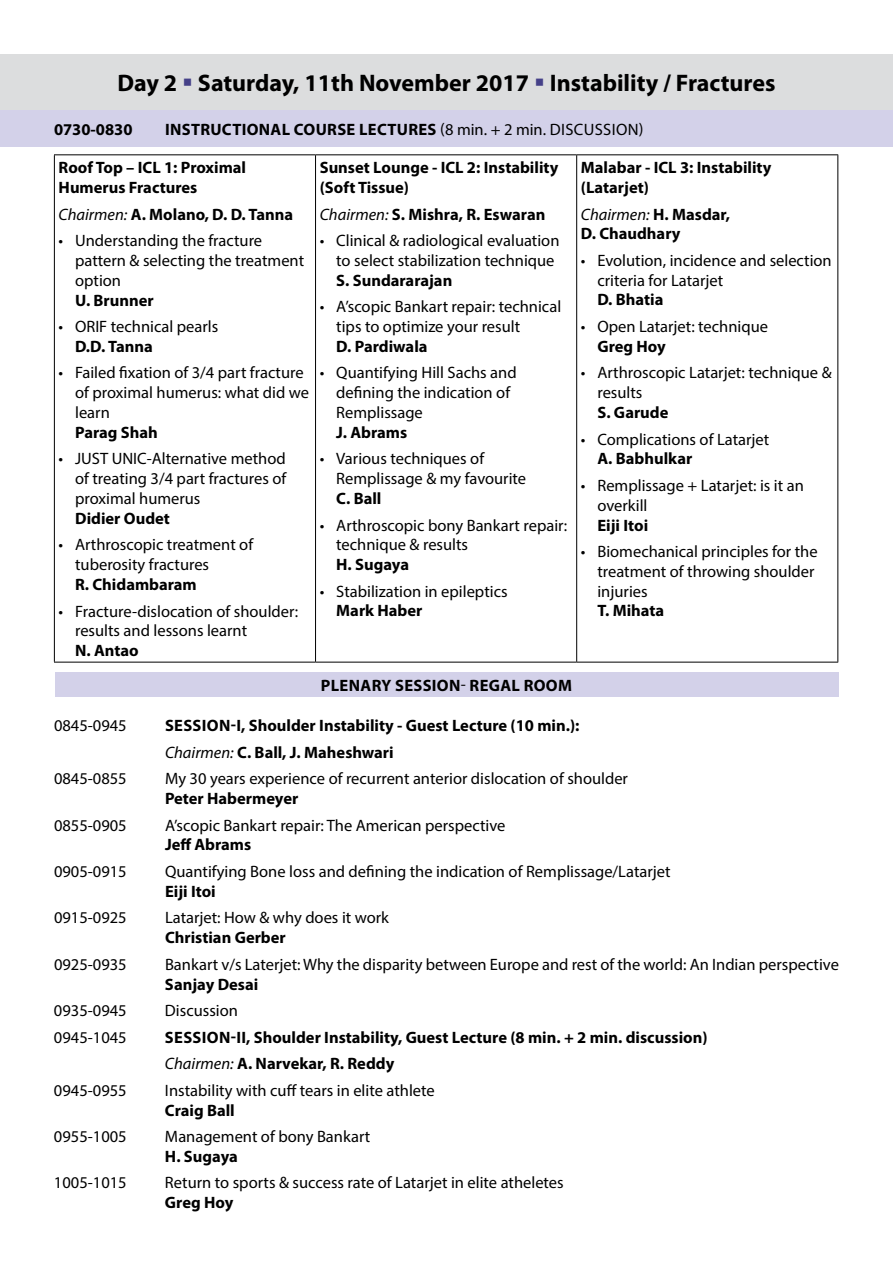
<style>
.page{position:relative;width:893px;height:1263px;background:#fff}
.page>*{position:absolute;margin:0;border:0;box-sizing:border-box;transform-origin:0 0}
.t1{font:700 24px "Myriad Pro";color:#000}
.t2{font:16.5px/19.8px "Myriad Pro";color:#000}
.t3{font:700 16.5px/19.8px "Myriad Pro";color:#000}
.t4{font:16.5px "Myriad Pro";letter-spacing:.02em;color:#000}
.t5{font:700 16.5px "Myriad Pro";letter-spacing:.02em;color:#000}
.s1{color:#454088}
.s2{font-weight:700}
.s3{font-weight:400;font-style:italic}
.s4{font-weight:400}
</style>
<div class="page">
<div style="left:0;top:54px;width:893px;height:56px;background:#dcddde"></div>
<div style="left:0;top:110px;width:893px;height:37px;background:#d3d1e9"></div>
<hr style="left:54px;top:154px;width:262px;height:1px;background:#000">
<hr style="left:54px;top:155px;width:1px;height:507px;background:#000">
<hr style="left:316px;top:154px;width:261px;height:1px;background:#000">
<hr style="left:315px;top:155px;width:1px;height:507px;background:#000">
<hr style="left:577px;top:154px;width:261px;height:1px;background:#000">
<hr style="left:576px;top:155px;width:1px;height:507px;background:#000">
<hr style="left:837px;top:155px;width:1px;height:507px;background:#000">
<hr style="left:54px;top:662px;width:262px;height:1px;background:#000">
<hr style="left:316px;top:662px;width:261px;height:1px;background:#000">
<hr style="left:577px;top:662px;width:261px;height:1px;background:#000">
<div style="left:55px;top:673px;width:783px;height:24px;background:#d3d1e9"></div>
<h1 class="t1" style="left:117px;top:68px;width:660px">Day 2 <span class="s1">▪</span> Saturday, 11th November 2017 <span class="s1">▪</span> Instability / Fractures</h1>
<p class="t3" style="left:54px;top:119px;width:80px">0730-0830</p>
<p class="t5" style="left:165px;top:119px;width:105px">Instructional</p>
<p class="t4" style="left:294px;top:119px;width:351px"><span class="s2">Course Lectures</span> (8 min. + 2 min. discussion)</p>
<p class="t3" style="left:59px;top:157px;width:189px">Roof Top – ICL 1: Proximal<br>Humerus Fractures</p>
<p class="t3" style="left:59px;top:204px;width:236px"><span class="s3">Chairmen:</span> A. Molano, D. D. Tanna</p>
<p class="t2" style="left:75px;top:230px;width:231px;text-indent:-16px">• Understanding the fracture pattern &amp; selecting the treatment option</p>
<p class="t3" style="left:75px;top:289px;width:80px">U. Brunner</p>
<p class="t2" style="left:59px;top:316px;width:161px">• ORIF technical pearls</p>
<p class="t3" style="left:75px;top:336px;width:79px">D.D. Tanna</p>
<p class="t2" style="left:75px;top:363px;width:235px;text-indent:-16px">• Failed fixation of 3/4 part fracture of proximal humerus: what did we learn</p>
<p class="t3" style="left:75px;top:422px;width:84px">Parag Shah</p>
<p class="t2" style="left:59px;top:449px;width:63px">• JUST UNIC</p>
<p class="t3" style="left:581px;top:157px;width:192px">Malabar - ICL 3: Instability (Latarjet)</p>
<p class="t3" style="left:581px;top:204px;width:151px"><span class="s3">Chairmen:</span> H. Masdar,<br>D. Chaudhary</p>
<p class="t2" style="left:597px;top:250px;width:236px;text-indent:-16px">• Evolution, incidence and selection criteria for Latarjet</p>
<p class="t3" style="left:597px;top:289px;width:67px">D. Bhatia</p>
<p class="t2" style="left:581px;top:316px;width:189px">• Open Latarjet: technique</p>
<p class="t3" style="left:597px;top:336px;width:70px">Greg Hoy</p>
<p class="t2" style="left:597px;top:363px;width:236px;text-indent:-16px">• Arthroscopic Latarjet: technique &amp; results</p>
<p class="t3" style="left:597px;top:402px;width:73px">S. Garude</p>
<p class="t2" style="left:581px;top:429px;width:190px">• Complications of Latarjet</p>
<p class="t3" style="left:597px;top:448px;width:96px">A. Babhulkar</p>
<p class="t2" style="left:597px;top:475px;width:208px;text-indent:-16px">• Remplissage + Latarjet: is it an overkill</p>
<p class="t3" style="left:597px;top:514px;width:52px">Eiji Itoi</p>
<p class="t2" style="left:597px;top:541px;width:222px;text-indent:-16px">• Biomechanical principles for the treatment of throwing shoulder injuries</p>
<p class="t3" style="left:597px;top:600px;width:68px">T. Mihata</p>
<p class="t3" style="left:320px;top:157px;width:240px">Sunset Lounge - ICL 2: Instability (Soft Tissue)</p>
<p class="t3" style="left:320px;top:204px;width:227px"><span class="s3">Chairmen:</span> S. Mishra, R. Eswaran</p>
<p class="t2" style="left:336px;top:230px;width:225px;text-indent:-16px">• Clinical &amp; radiological evaluation to select stabilization technique</p>
<p class="t3" style="left:336px;top:270px;width:118px">S. Sundararajan</p>
<p class="t2" style="left:336px;top:297px;width:226px;text-indent:-16px">• A’scopic Bankart repair: technical tips to optimize your result</p>
<p class="t3" style="left:336px;top:336px;width:93px">D. Pardiwala</p>
<p class="t2" style="left:336px;top:363px;width:182px;text-indent:-16px">• Quantifying Hill Sachs and defining the indication of<br>Remplissage</p>
<p class="t3" style="left:336px;top:422px;width:73px">J. Abrams</p>
<p class="t2" style="left:336px;top:449px;width:191px;text-indent:-16px">• Various techniques of<br>Remplissage &amp; my favourite</p>
<p class="t3" style="left:336px;top:488px;width:47px">C. Ball</p>
<p class="t2" style="left:336px;top:515px;width:232px;text-indent:-16px">• Arthroscopic bony Bankart repair: technique &amp; results</p>
<p class="t3" style="left:336px;top:554px;width:74px">H. Sugaya</p>
<p class="t2" style="left:320px;top:581px;width:189px">• Stabilization in epileptics</p>
<p class="t3" style="left:336px;top:600px;width:88px">Mark Haber</p>
<p class="t2" style="left:75px;top:449px;width:213px;text-align:justify;text-indent:72px">-Alternative method of treating 3/4 part fractures of proximal humerus</p>
<p class="t3" style="left:75px;top:508px;width:96px">Didier Oudet</p>
<p class="t2" style="left:75px;top:535px;width:180px;text-indent:-16px">• Arthroscopic treatment of tuberosity fractures</p>
<p class="t3" style="left:75px;top:574px;width:123px">R. Chidambaram</p>
<p class="t2" style="left:75px;top:601px;width:224px;text-indent:-16px">• Fracture-dislocation of shoulder: results and lessons learnt</p>
<p class="t3" style="left:75px;top:640px;width:65px">N. Antao</p>
<p class="t3" style="left:321px;top:675px;width:40px">Plenary</p>
<p class="t3" style="left:395px;top:675px;width:105px">Session<span class="s4">-</span> Regal</p>
<p class="t3" style="left:524px;top:675px;width:48px">Room</p>
<p class="t2" style="left:54px;top:715px;width:74px">0845-0945</p>
<p class="t3" style="left:165px;top:712px;width:416px;line-height:26.5px">Session-I, Shoulder Instability - Guest Lecture (10 min.):<br><span class="s3">Chairmen:</span> C. Ball, J. Maheshwari</p>
<p class="t2" style="left:54px;top:768px;width:74px">0845-0855</p>
<p class="t2" style="left:165px;top:768px;width:465px">My 30 years experience of recurrent anterior dislocation of shoulder</p>
<p class="t3" style="left:165px;top:788px;width:135px">Peter Habermeyer</p>
<p class="t2" style="left:54px;top:815px;width:74px">0855-0905</p>
<p class="t2" style="left:165px;top:815px;width:342px">A’scopic Bankart repair: The American perspective</p>
<p class="t3" style="left:165px;top:834px;width:88px">Jeff Abrams</p>
<p class="t2" style="left:54px;top:861px;width:74px">0905-0915</p>
<p class="t2" style="left:165px;top:861px;width:507px">Quantifying Bone loss and defining the indication of Remplissage/Latarjet</p>
<p class="t3" style="left:165px;top:881px;width:52px">Eiji Itoi</p>
<p class="t2" style="left:54px;top:908px;width:74px">0915-0925</p>
<p class="t2" style="left:165px;top:908px;width:226px">Latarjet: How &amp; why does it work</p>
<p class="t3" style="left:165px;top:927px;width:122px">Christian Gerber</p>
<p class="t2" style="left:54px;top:954px;width:74px">0925-0935</p>
<p class="t2" style="left:165px;top:954px;width:675px">Bankart v/s Laterjet: Why the disparity between Europe and rest of the world: An I ndian perspective</p>
<p class="t3" style="left:165px;top:973px;width:95px">Sanjay Desai</p>
<p class="t2" style="left:54px;top:1000px;width:99px">0935-0945 D</p>
<p class="t2" style="left:176px;top:1000px;width:64px">iscussion</p>
<p class="t2" style="left:54px;top:1027px;width:74px">0945-1045</p>
<p class="t3" style="left:165px;top:1023px;width:544px;line-height:26.5px">Session-II, Shoulder Instability, Guest Lecture (8 min. + 2 min. discussion)<br><span class="s3">Chairmen:</span> A. Narvekar, R. Reddy</p>
<p class="t2" style="left:54px;top:1080px;width:95px">0945-0955 I</p>
<p class="t2" style="left:169px;top:1080px;width:267px">nstability with cuff tears in elite athlete</p>
<p class="t3" style="left:165px;top:1099px;width:71px">Craig Ball</p>
<p class="t2" style="left:54px;top:1126px;width:74px">0955-1005</p>
<p class="t2" style="left:165px;top:1126px;width:207px">Management of bony Bankart</p>
<p class="t3" style="left:165px;top:1146px;width:74px">H. Sugaya</p>
<p class="t2" style="left:54px;top:1173px;width:74px">1005-1015</p>
<p class="t2" style="left:165px;top:1173px;width:400px">Return to sports &amp; success rate of Latarjet in elite atheletes</p>
<p class="t3" style="left:165px;top:1192px;width:70px">Greg Hoy</p>
</div>
